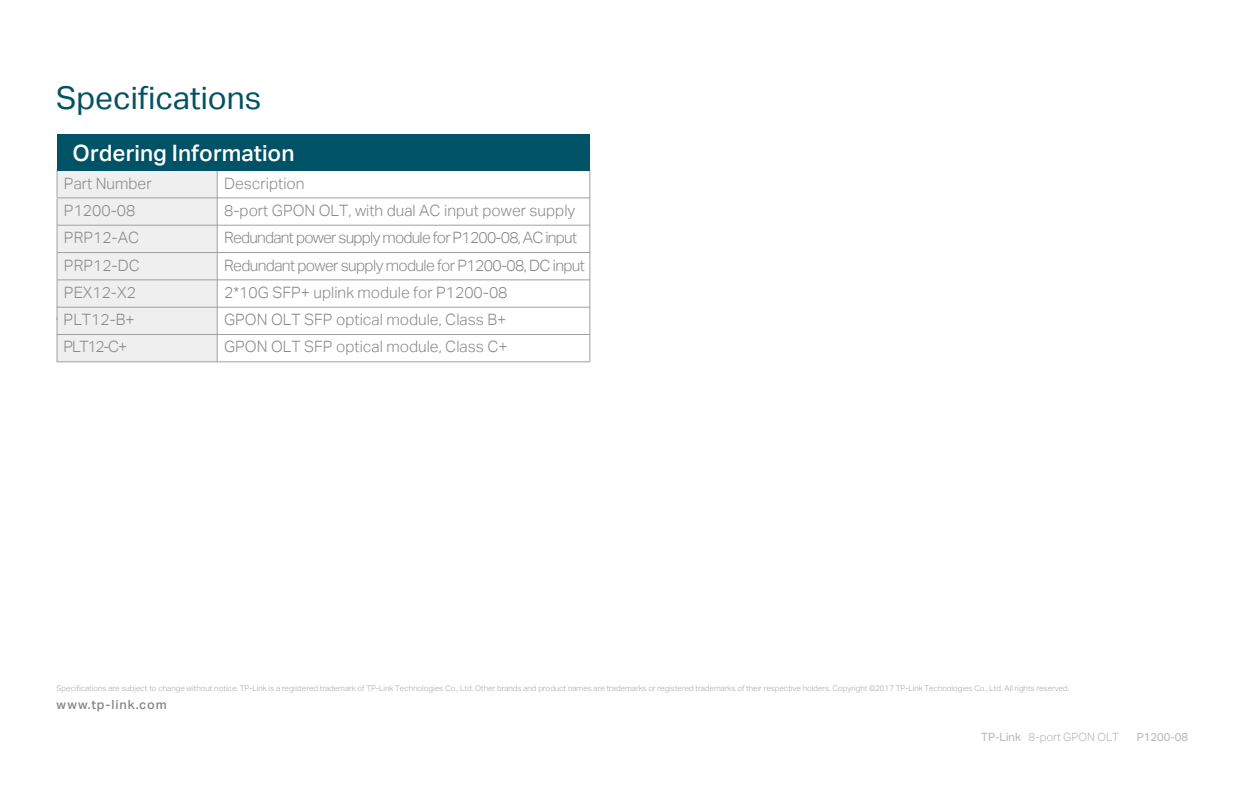
<style>
.page{position:relative;width:1260px;height:788px;background:#fff}
.page>*{position:absolute;margin:0;border:0;box-sizing:border-box;transform-origin:0 0}
.t1{font:31.5px "TP Link Aktiv Regular";color:#02525f}
.t2{font:500 22.57px "Aktiv Grotesk Trial";color:#fff}
.t3{font:300 15.66px/27.3px "Aktiv Grotesk Trial";color:#898989}
.t4{font:12.6px "TP Link Aktiv Medium";letter-spacing:.07em;color:#898989}
.t5{font:11.38px "TP Link Aktiv Light";color:#b5b5b5}
.t6{font:11.2px "TP Link Aktiv Regular";color:#b5b5b5}
.t7{font:7.88px "TP Link Aktiv Light";color:#a7a8a8}
.s1{font-family:"TP Link Aktiv Regular"}
</style>
<div class="page">
<hr style="left:57px;top:170px;width:126px;height:1px;background:#9fa0a0">
<hr style="left:183px;top:170px;width:226px;height:1px;background:#9fa0a0">
<hr style="left:409px;top:170px;width:181px;height:1px;background:#9fa0a0">
<div style="left:57px;top:171px;width:160px;height:190px;background:#efefef"></div>
<hr style="left:57px;top:317px;width:1px;height:45px;background:#9fa0a0">
<hr style="left:589px;top:170px;width:1px;height:192px;background:#9fa0a0">
<hr style="left:57px;top:197px;width:533px;height:1px;background:#9fa0a0">
<hr style="left:57px;top:307px;width:533px;height:1px;background:#9fa0a0">
<hr style="left:217px;top:171px;width:1px;height:191px;background:#9fa0a0">
<hr style="left:57px;top:225px;width:533px;height:1px;background:#9fa0a0">
<hr style="left:57px;top:252px;width:533px;height:1px;background:#9fa0a0">
<hr style="left:57px;top:279px;width:533px;height:1px;background:#9fa0a0">
<hr style="left:57px;top:361px;width:533px;height:1px;background:#9fa0a0">
<hr style="left:57px;top:334px;width:533px;height:1px;background:#9fa0a0">
<div style="left:57px;top:134px;width:533px;height:36px;background:#005267"></div>
<h1 class="t1" style="left:56px;top:79px;width:207px">Specifications</h1>
<h2 class="t2" style="left:73px;top:140px;width:223px">Ordering Information</h2>
<p class="t3" style="left:64px;top:170px;width:90px">Part Number<br>P1200-08<br>PRP12-AC<br>PRP12-DC<br>PEX12-X2<br>PLT12-B+<br>PLT12-C+</p>
<p class="t3" style="left:224px;top:169px;width:362px">Description<br>8-port GPON OLT, with dual AC input power supply Redundant power supply module for P1200-08, AC input Redundant power supply module for P1200-08, DC input 2*10G SFP+ uplink module for P1200-08<br>GPON OLT SFP optical module, Class B+<br>GPON OLT SFP optical module, Class C+</p>
<p class="t7" style="left:57px;top:683px;width:1014px">Specifications are subject to change without notice. TP-Link is a registered trademark of TP-Link Technologies Co., Ltd. Other brands and product names are trademarks or registered trademarks of their respective holders. Copyright ©2017 TP-Link Technologies Co., Ltd. All rights reserved.</p>
<p class="t4" style="left:57px;top:697px;width:112px">www.tp-link.com</p>
<p class="t5" style="left:981px;top:730px;width:139px"><span class="s1">TP-Link</span> 8-port GPON OLT</p>
<p class="t6" style="left:1137px;top:730px;width:53px">P1200-08</p>
</div>
